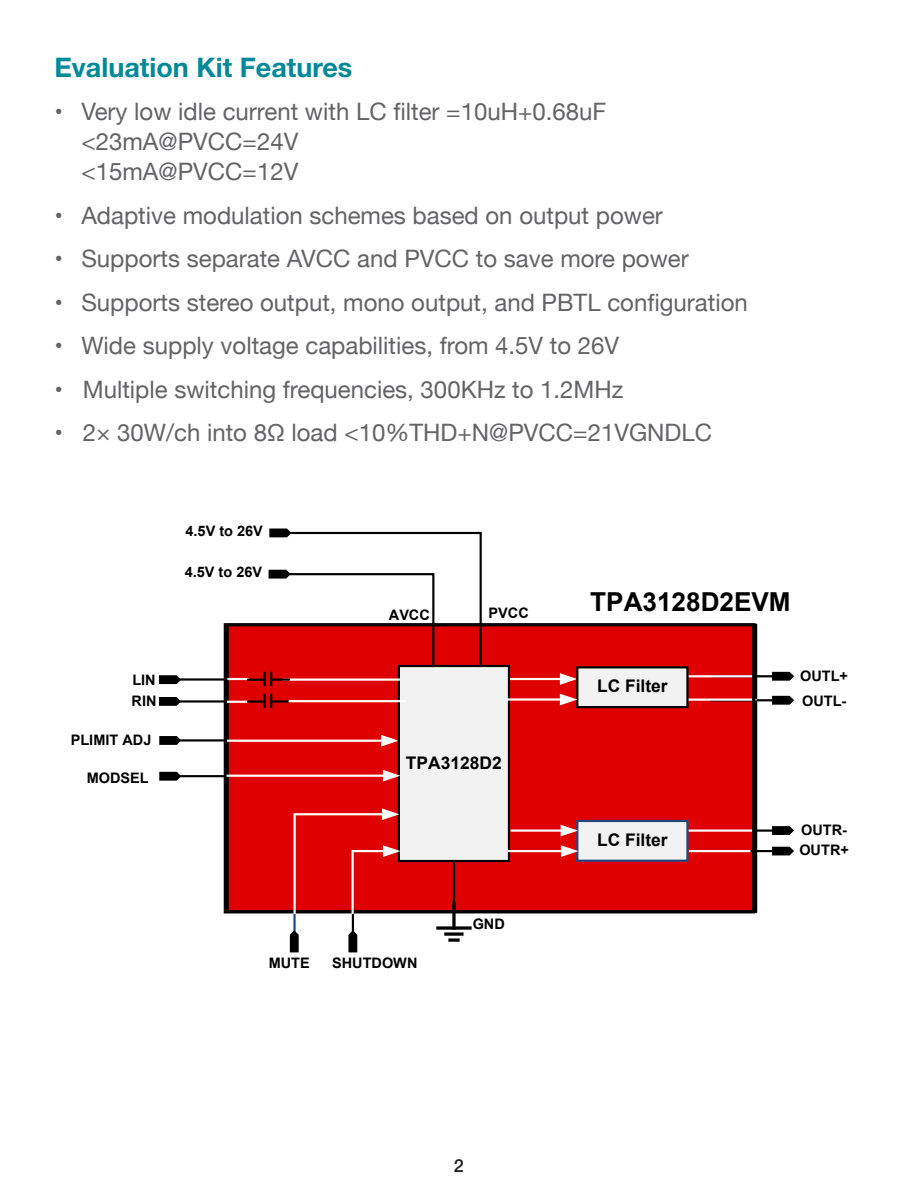
<style>
.page{position:relative;width:918px;height:1188px;background:#fff}
.page>*{position:absolute;margin:0;border:0;box-sizing:border-box;transform-origin:0 0}
.t1{font:700 27px "Helvetica Neue LT Std";color:#008996}
.t2{font:700 26.1px "Arial";color:#000}
.t3{font:24px/30px "Helvetica Neue";color:#636366}
.t4{font:500 18px "Helvetica Neue LT Std";color:#231f20}
.t5{font:700 17.4px "Arial";color:#000}
.t6{font:700 14.55px/25px "Arial";color:#000}
</style>
<div class="page">
<hr style="left:293px;top:913px;width:3px;height:22px;background:#1f477d">
<hr style="left:352px;top:908px;width:2px;height:22px;background:#000">
<div style="left:228px;top:625px;width:528px;height:287px;background:#df0000"></div>
<hr style="left:713px;top:675px;width:65px;height:2px;background:#000">
<hr style="left:711px;top:699px;width:66px;height:2px;background:#000">
<hr style="left:753px;top:830px;width:22px;height:2px;background:#000">
<svg style="left:348px;top:930px;width:9px;height:22px"></svg>
<svg style="left:159px;top:675px;width:21px;height:9px"></svg>
<svg style="left:159px;top:697px;width:21px;height:9px"></svg>
<svg style="left:159px;top:736px;width:22px;height:9px"></svg>
<hr style="left:226px;top:740px;width:155px;height:2px;background:#fff">
<svg style="left:381px;top:735px;width:17px;height:12px"></svg>
<hr style="left:508px;top:678px;width:52px;height:2px;background:#fff">
<svg style="left:560px;top:673px;width:16px;height:12px"></svg>
<svg style="left:452px;top:904px;width:4px;height:22px"></svg>
<svg style="left:438px;top:926px;width:32px;height:4px"></svg>
<svg style="left:446px;top:932px;width:16px;height:4px"></svg>
<svg style="left:450px;top:938px;width:8px;height:4px"></svg>
<svg style="left:772px;top:672px;width:22px;height:9px"></svg>
<svg style="left:772px;top:696px;width:22px;height:9px"></svg>
<svg style="left:772px;top:826px;width:22px;height:9px"></svg>
<svg style="left:772px;top:847px;width:22px;height:8px"></svg>
<hr style="left:689px;top:850px;width:65px;height:2px;background:#fff">
<hr style="left:689px;top:830px;width:64px;height:2px;background:#fff">
<hr style="left:679px;top:699px;width:77px;height:2px;background:#fff">
<hr style="left:689px;top:675px;width:65px;height:2px;background:#fff">
<hr style="left:228px;top:678px;width:20px;height:2px;background:#fff">
<hr style="left:226px;top:701px;width:22px;height:2px;background:#fff">
<div style="left:577px;top:667px;width:110px;height:40px;background:#f2f2f2"></div>
<div style="left:576px;top:666px;width:113px;height:42px;border:2px solid #000"></div>
<div style="left:399px;top:666px;width:110px;height:195px;background:#f2f2f2"></div>
<div style="left:398px;top:665px;width:112px;height:197px;border:2px solid #000"></div>
<div style="left:224px;top:623px;width:531px;height:290px;border:3px solid #000"></div>
<div style="left:577px;top:821px;width:110px;height:40px;background:#f2f2f2"></div>
<div style="left:576px;top:820px;width:113px;height:42px;border:2px solid #1f477d"></div>
<hr style="left:512px;top:830px;width:49px;height:2px;background:#fff">
<svg style="left:561px;top:825px;width:17px;height:11px"></svg>
<hr style="left:508px;top:698px;width:52px;height:3px;background:#fff">
<svg style="left:560px;top:694px;width:17px;height:11px"></svg>
<hr style="left:509px;top:850px;width:52px;height:2px;background:#fff">
<svg style="left:561px;top:845px;width:17px;height:12px"></svg>
<hr style="left:752px;top:850px;width:21px;height:2px;background:#000">
<hr style="left:453px;top:861px;width:2px;height:46px;background:#000">
<hr style="left:181px;top:739px;width:42px;height:3px;background:#000">
<hr style="left:180px;top:678px;width:46px;height:3px;background:#000">
<hr style="left:179px;top:700px;width:47px;height:3px;background:#000">
<hr style="left:248px;top:700px;width:16px;height:3px;background:#000">
<svg style="left:264px;top:695px;width:8px;height:12px"></svg>
<hr style="left:273px;top:700px;width:16px;height:3px;background:#000">
<hr style="left:289px;top:700px;width:116px;height:2px;background:#fff">
<svg style="left:290px;top:930px;width:9px;height:22px"></svg>
<hr style="left:354px;top:850px;width:29px;height:2px;background:#fff">
<svg style="left:383px;top:845px;width:17px;height:12px"></svg>
<hr style="left:352px;top:851px;width:2px;height:62px;background:#fff">
<hr style="left:295px;top:813px;width:87px;height:2px;background:#fff">
<svg style="left:382px;top:808px;width:17px;height:12px"></svg>
<hr style="left:294px;top:816px;width:2px;height:97px;background:#fff">
<svg style="left:159px;top:772px;width:22px;height:9px"></svg>
<hr style="left:181px;top:775px;width:42px;height:2px;background:#000">
<hr style="left:228px;top:775px;width:155px;height:2px;background:#fff">
<svg style="left:383px;top:770px;width:17px;height:12px"></svg>
<svg style="left:248px;top:529px;width:235px;height:156px"></svg>
<p class="t1" style="left:54px;top:51px;width:299px">Evaluation Kit Features</p>
<p class="t3" style="left:81px;top:98px;width:526px;text-indent:-27px">• Very low idle current with LC filter =10uH+0.68uF &lt;23mA@PVCC=24V<br>&lt;15mA@PVCC=12V</p>
<p class="t3" style="left:54px;top:202px;width:610px">• Adaptive modulation schemes based on output power</p>
<p class="t3" style="left:54px;top:245px;width:636px">• Supports separate AVCC and PVCC to save more power</p>
<p class="t3" style="left:54px;top:289px;width:695px">• Supports stereo output, mono output, and PBTL configuration</p>
<p class="t3" style="left:54px;top:332px;width:566px">• Wide supply voltage capabilities, from 4.5V to 26V</p>
<p class="t3" style="left:54px;top:376px;width:570px">• Multiple switching frequencies, 300KHz to 1.2MHz</p>
<p class="t3" style="left:54px;top:419px;width:659px">• 2× 30W/ch into 8Ω load &lt;10%THD+N@PVCC=21VGNDLC</p>
<p class="t6" style="left:185px;top:519px;width:79px">4.5V to 26V</p>
<p class="t6" style="left:185px;top:560px;width:79px">4.5V to 26V</p>
<p class="t6" style="left:132px;top:668px;width:25px">LIN</p>
<p class="t6" style="left:132px;top:689px;width:26px">RIN</p>
<p class="t6" style="left:71px;top:728px;width:82px">PLIMIT ADJ</p>
<p class="t6" style="left:87px;top:766px;width:63px">MODSEL</p>
<p class="t6" style="left:389px;top:603px;width:43px">AVCC</p>
<p class="t6" style="left:488px;top:601px;width:42px">PVCC</p>
<p class="t5" style="left:406px;top:751px;width:97px">TPA3128D2</p>
<p class="t6" style="left:269px;top:951px;width:43px">MUTE</p>
<p class="t6" style="left:332px;top:951px;width:87px">SHUTDOWN</p>
<p class="t6" style="left:473px;top:912px;width:34px">GND</p>
<p class="t2" style="left:590px;top:585px;width:202px">TPA3128D2EVM</p>
<p class="t5" style="left:597px;top:675px;width:72px">LC Filter</p>
<p class="t6" style="left:800px;top:664px;width:49px">OUTL+<br>OUTL-</p>
<p class="t5" style="left:597px;top:828px;width:72px">LC Filter</p>
<p class="t6" style="left:799px;top:820px;width:51px;line-height:20.5px">OUTR-<br>OUTR+</p>
<p class="t4" style="left:454px;top:1155px;width:12px">2</p>
</div>
